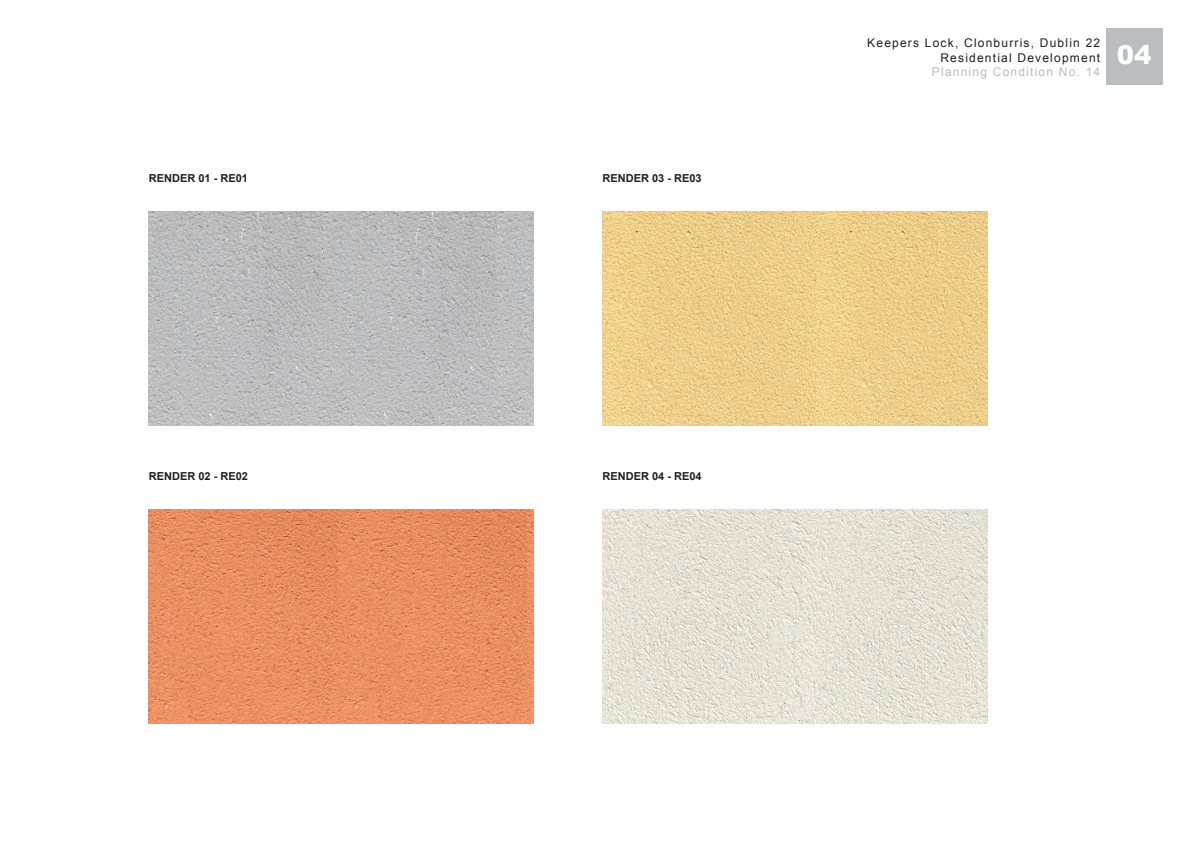
<style>
.page{position:relative;width:1191px;height:842px;background:#fff}
.page>*{position:absolute;margin:0;border:0;box-sizing:border-box;transform-origin:0 0}
.t1{font:900 26px "Arial";color:#fff}
.t2{font:12px/14.4px "Arial";letter-spacing:.1em;color:#231f20;text-align:right}
.t3{font:12px "Arial";letter-spacing:.1em;color:#bcbdc0}
.t4{font:700 11px "Arial";color:#231f20}
</style>
<div class="page">
<div style="left:1106px;top:28px;width:56px;height:57px;background:#bcbdc0"></div>
<img style="left:602px;top:211px;width:385px;height:215px">
<img style="left:602px;top:510px;width:385px;height:214px">
<img style="left:149px;top:212px;width:384px;height:214px">
<img style="left:149px;top:510px;width:384px;height:214px">
<p class="t4" style="left:149px;top:171px;width:101px">RENDER 01 - RE01</p>
<p class="t4" style="left:149px;top:469px;width:101px">RENDER 02 - RE02</p>
<p class="t4" style="left:602px;top:171px;width:101px">RENDER 03 - RE03</p>
<p class="t4" style="left:602px;top:469px;width:101px">RENDER 04 - RE04</p>
<p class="t2" style="left:867px;top:36px;width:234px">Keepers Lock, Clonburris, Dublin 22<br>Residential Development</p>
<p class="t3" style="left:932px;top:64px;width:170px">Planning Condition No. 14</p>
<h1 class="t1" style="left:1117px;top:36px;width:36px">04</h1>
</div>
